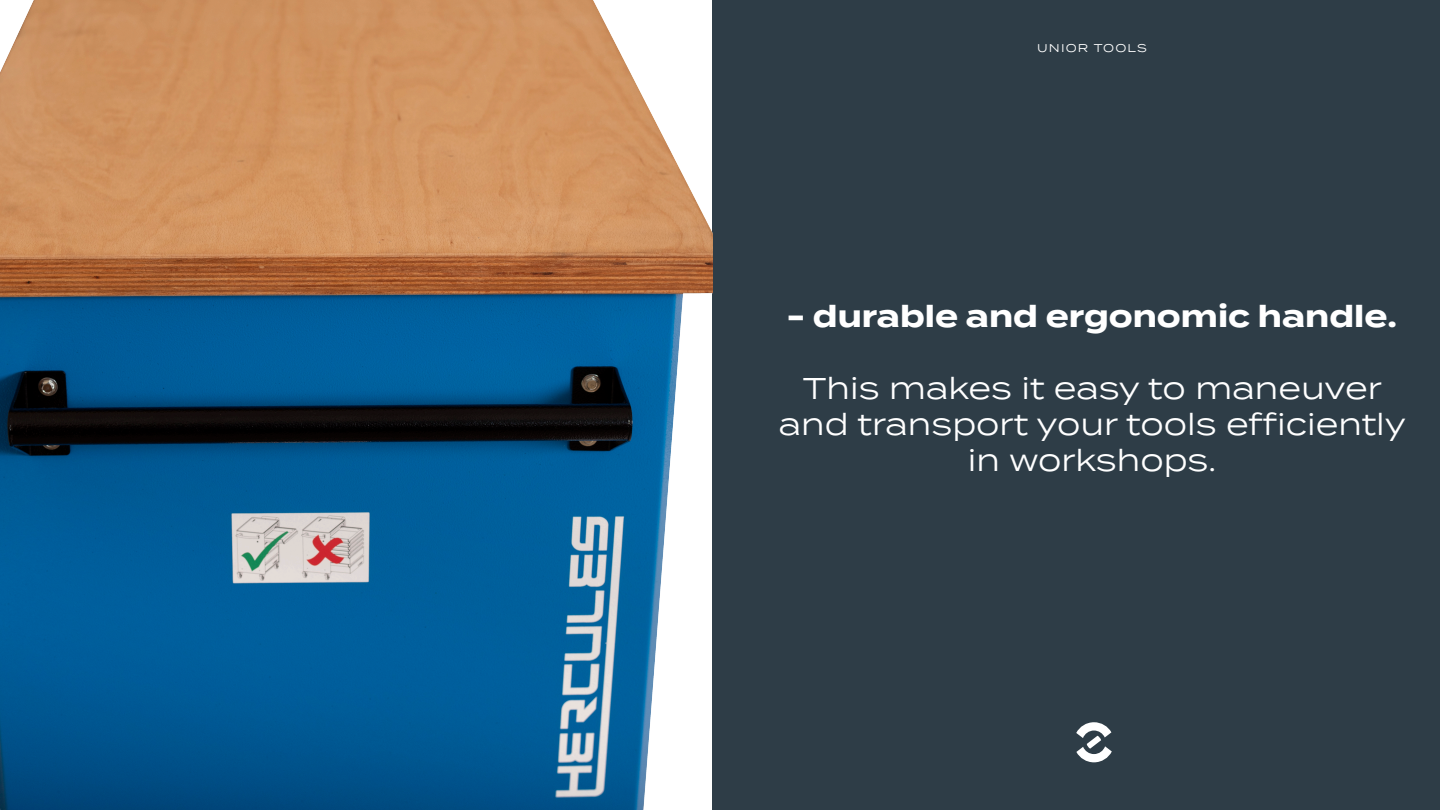
<style>
.page{position:relative;width:1440px;height:810px;background:#fff}
.page>*{position:absolute;margin:0;border:0;box-sizing:border-box;transform-origin:0 0}
.programi_12pt_white{font:30px/36px "Termina";color:#fff;text-align:center}
.programi_12pt_white-2{font:700 30px "Termina";color:#fff}
.programi_12pt_white-3{font:11.25px "Termina";letter-spacing:.1em;color:#fff}
</style>
<div class="page">
<div style="left:712px;top:0;width:728px;height:810px;background:#2e3d47"></div>
<img style="left:0;top:0;width:712px;height:810px">
<svg style="left:1076px;top:722px;width:36px;height:40px"></svg>
<p class="programi_12pt_white-3" style="left:1037px;top:40px;width:111px">UNIOR TOOLS</p>
<p class="programi_12pt_white-2" style="left:787px;top:294px;width:612px">- durable and ergonomic handle.</p>
<p class="programi_12pt_white" style="left:779px;top:369px;width:629px">This makes it easy to maneuver and transport your tools efficiently in workshops.</p>
</div>
